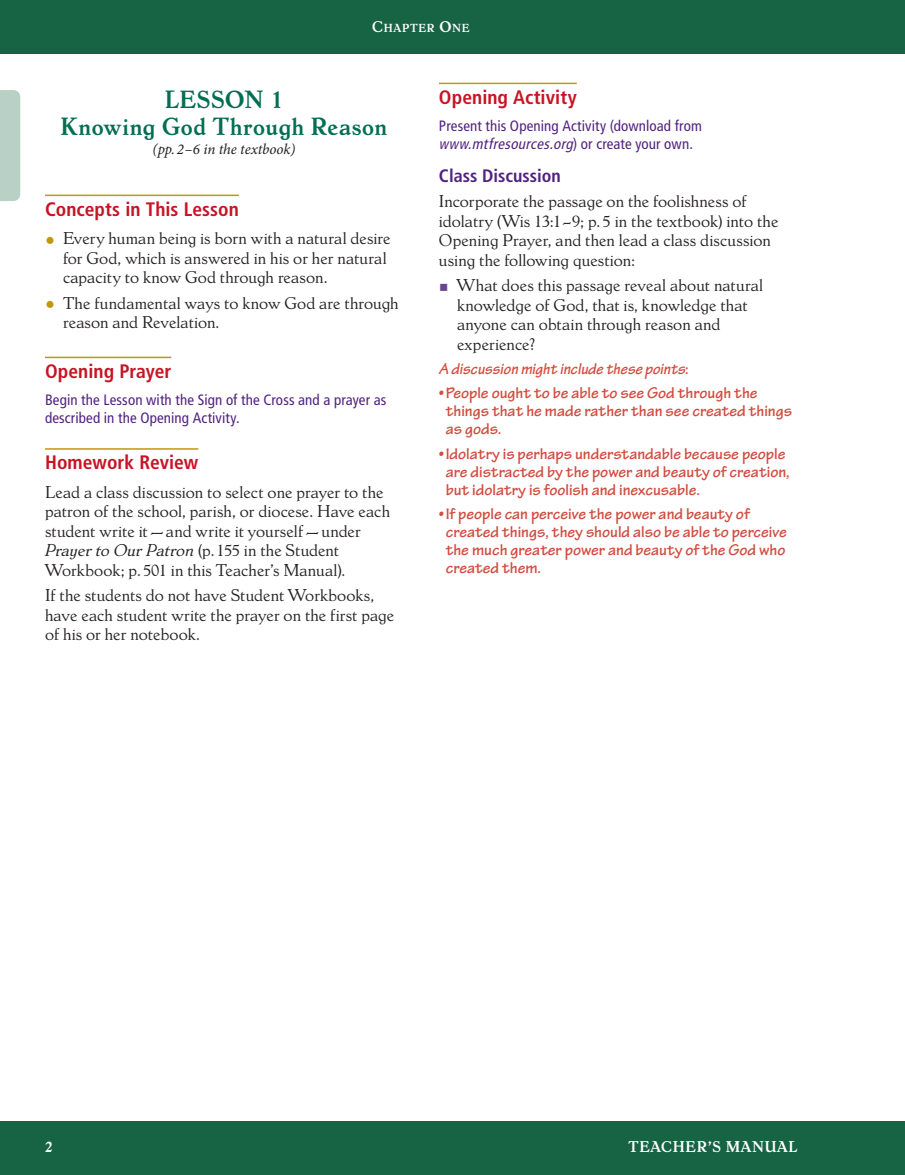
<style>
.page{position:relative;width:905px;height:1175px;background:#fff}
.page>*{position:absolute;margin:0;border:0;box-sizing:border-box;transform-origin:0 0}
.Title_-_Lesson{font:700 24px/27px "Dutch Mediaeval";letter-spacing:.025em;color:#006e53;text-align:center}
.Subtitle_-_with_rule{font:700 condensed 19.5px "Frutiger LT Std";color:#c71425}
.Subsubtitle_-_Activi{font:700 condensed 18px "Frutiger LT Std";color:#52227f}
.Text_-_Paragraph{font:16.5px/19.5px "Dutch Mediaeval";color:#231f20}
.Answer_-_Bulleted_Li{font:700 16.5px/18px "Tekton Pro";color:#d14d40}
.Text_-_Bulleted_Numb{font:16.5px/19.5px "Dutch Mediaeval";letter-spacing:.005em;color:#231f20}
.Answer_Table_-_Red{font:italic 700 16.5px "Tekton Pro";color:#d14d40}
.Activity_-_to_Teache{font:condensed 15px/18px "Frutiger LT Std";letter-spacing:.005em;color:#52227f}
.After_Title_-_Page_R{font:italic 15px "Minion Pro";letter-spacing:-.01em;color:#231f20}
.t1{font:700 15px "Dutch Mediaeval";letter-spacing:.05em;color:#fff}
.t2{font:700 11.25px "Dutch Mediaeval";letter-spacing:.065em;color:#fff}
.s1{font-size:15px}
.s2{font-style:italic}
.s3{color:#694790}
.s4{font-style:normal}
</style>
<div class="page">
<hr style="left:904px;top:1120px;width:1px;height:54px;background:#176444">
<hr style="left:904px;top:0;width:1px;height:54px;background:#176444">
<div style="left:0;top:1120px;width:904px;height:54px;background:#176444"></div>
<div style="left:0;top:0;width:904px;height:54px;background:#176444"></div>
<div style="left:0;top:90px;width:20px;height:111px;background:#b9d0c7"></div>
<hr style="left:45px;top:195px;width:194px;height:1px;background:#c29807">
<hr style="left:45px;top:357px;width:126px;height:1px;background:#c29807">
<hr style="left:45px;top:448px;width:153px;height:2px;background:#c29807">
<hr style="left:439px;top:83px;width:137px;height:1px;background:#c29807">
<p class="t2" style="left:372px;top:22px;width:99px"><span class="s1">C</span>HAPTER <span class="s1">O</span>NE</p>
<p class="Title_-_Lesson" style="left:61px;top:85px;width:328px">LESSON 1<br>Knowing God Through Reason</p>
<p class="After_Title_-_Page_R" style="left:153px;top:139px;width:144px">(pp. 2–6 in the textbook)</p>
<p class="Subtitle_-_with_rule" style="left:45px;top:197px;width:195px">Concepts in This Lesson</p>
<p class="Text_-_Bulleted_Numb" style="left:63px;top:229px;width:329px">Every human being is born with a natural desire for God, which is answered in his or her natural capacity to know God through reason.</p>
<p class="Text_-_Bulleted_Numb" style="left:63px;top:293px;width:337px">The fundamental ways to know God are through reason and Revelation.</p>
<p class="Subtitle_-_with_rule" style="left:45px;top:359px;width:128px">Opening Prayer</p>
<p class="Activity_-_to_Teache" style="left:45px;top:390px;width:343px">Begin the Lesson with the Sign of the Cross and a prayer as described in the Opening Activity.</p>
<p class="Subtitle_-_with_rule" style="left:45px;top:451px;width:155px">Homework Review</p>
<p class="Text_-_Paragraph" style="left:45px;top:482px;width:346px">Lead a class discussion to select one prayer to the patron of the school, parish, or diocese. Have each student write it— and write it yourself— under <span class="s2">Prayer to Our Patron</span> (p. 155 in the Student Workbook; p. 501 in this Teacher’s Manual).</p>
<p class="Text_-_Paragraph" style="left:45px;top:586px;width:350px">If the students do not have Student Workbooks, have each student write the prayer on the first page of his or her notebook.</p>
<p class="Subtitle_-_with_rule" style="left:439px;top:85px;width:139px">Opening Activity</p>
<p class="Activity_-_to_Teache" style="left:439px;top:117px;width:264px">Present this Opening Activity (download from <span class="s2">www.mtfresources.org</span>) o r c r e a t e yo u r o w n .</p>
<p class="Subsubtitle_-_Activi" style="left:439px;top:165px;width:123px">Class Discussion</p>
<p class="Text_-_Paragraph" style="left:439px;top:192px;width:341px">Incorporate the passage on the foolishness of idolatry (Wis 13:1–9; p. 5 in the textbook) into the Opening Prayer, and then lead a class discussion using the following question:</p>
<p class="Text_-_Bulleted_Numb" style="left:457px;top:276px;width:308px;text-indent:-18px"><span class="s3">○</span> What does this passage reveal about natural knowledge of God, that is, knowledge that anyone can obtain through reason and experience?</p>
<p class="Answer_Table_-_Red" style="left:439px;top:359px;width:251px">A discussion might include these points<span class="s4">:</span></p>
<p class="Answer_-_Bulleted_Li" style="left:446px;top:384px;width:348px;text-indent:-7px">•People ought to be able to see God through the things that he made rather than see created things as gods.</p>
<p class="Answer_-_Bulleted_Li" style="left:446px;top:444px;width:345px;text-indent:-7px">•Idolatry is perhaps understandable because people are distracted by the power and beauty of creation, but idolatry is foolish and inexcusable.</p>
<p class="Answer_-_Bulleted_Li" style="left:446px;top:505px;width:342px;text-indent:-7px">•If people can perceive the power and beauty of created things, they should also be able to perceive the much greater power and beauty of the God who created them.</p>
<p class="t1" style="left:45px;top:1138px;width:9px">2</p>
<p class="t1" style="left:628px;top:1138px;width:170px">TEACHER’S MANUAL</p>
</div>
